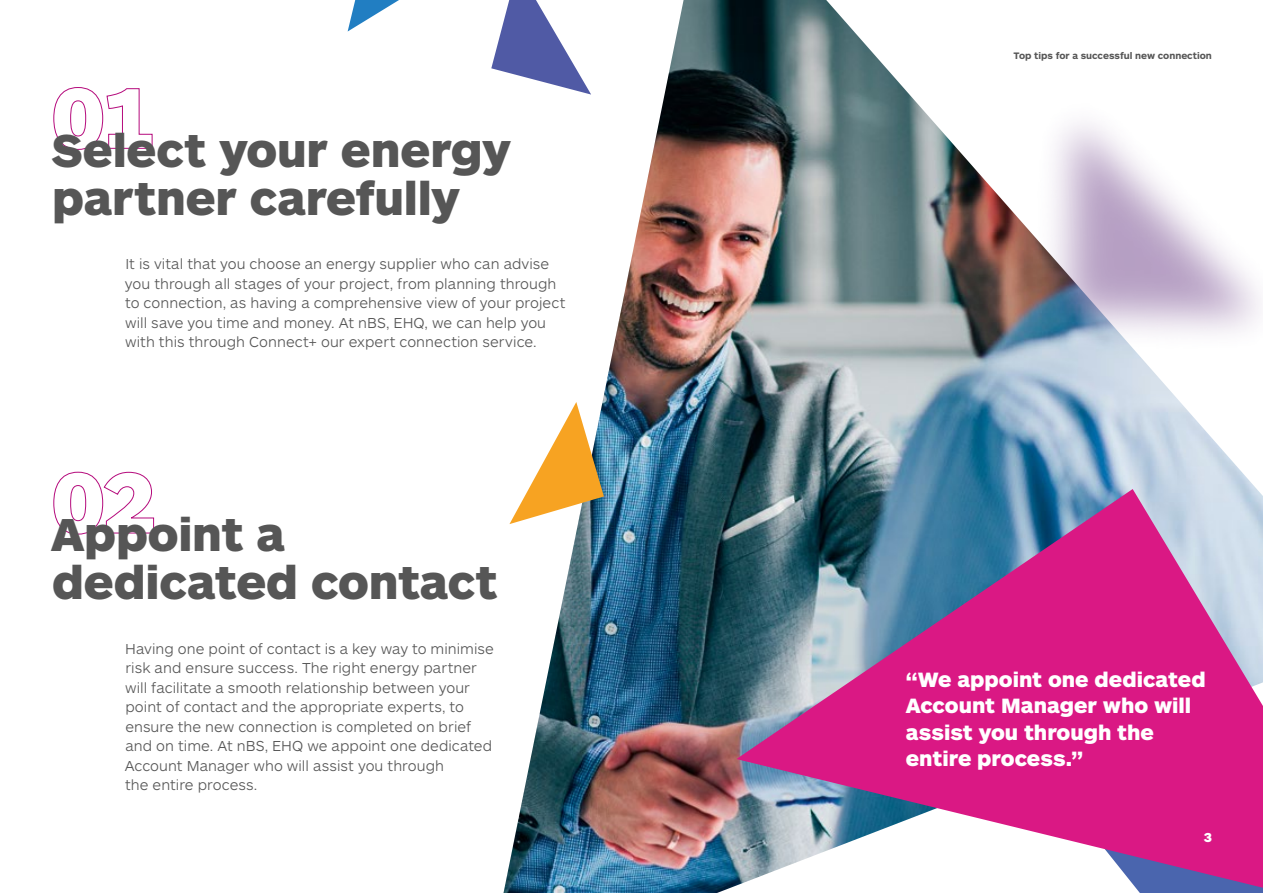
<style>
.page{position:relative;width:1263px;height:893px;background:#fff}
.page>*{position:absolute;margin:0;border:0;box-sizing:border-box;transform-origin:0 0}
.t1{font:900 48px/48px "ARS Maquette Pro";letter-spacing:-.005em;color:#565656}
.t2{font:900 21.6px/26.5px "ARS Maquette Pro";color:#fff}
.t3{font:300 15px/19.5px "ARS Maquette Pro";letter-spacing:.005em;color:#565656}
.t4{font:900 13.5px "ARS Maquette Pro";color:#fff}
.t5{font:700 9.75px "ARS Maquette Pro";color:#565656}
</style>
<div class="page">
<svg style="left:491px;top:24px;width:12px;height:48px"></svg>
<svg style="left:348px;top:0;width:51px;height:32px"></svg>
<img style="left:503px;top:0;width:760px;height:893px">
<svg style="left:509px;top:402px;width:95px;height:122px"></svg>
<img style="left:962px;top:37px;width:301px;height:328px">
<svg style="left:53px;top:87px;width:100px;height:63px"></svg>
<svg style="left:53px;top:471px;width:101px;height:64px"></svg>
<svg style="left:736px;top:489px;width:527px;height:399px;background:#b35d9d"></svg>
<h1 class="t1" style="left:52px;top:124px;width:461px">Select your energy partner carefully</h1>
<p class="t3" style="left:125px;top:254px;width:442px">It is vital that you choose an energy supplier who can advise you through all stages of your project, from planning through to connection, as having a comprehensive view of your project will save you time and money. At nBS, EHQ, we can help you with this through Connect+ our expert connection service.</p>
<h1 class="t1" style="left:51px;top:508px;width:448px">Appoint a dedicated contact</h1>
<p class="t3" style="left:125px;top:638px;width:371px">Having one point of contact is a key way to minimise risk and ensure success. The right energy partner will facilitate a smooth relationship between your point of contact and the appropriate experts, to ensure the new connection is completed on brief and on time. At nBS, EHQ we appoint one dedicated Account Manager who will assist you through<br>the entire process.</p>
<p class="t5" style="left:1013px;top:49px;width:200px">Top tips for a successful new connection</p>
<h2 class="t2" style="left:906px;top:665px;width:301px">“We appoint one dedicated<br>Account Manager who will assist you through the entire process.”</h2>
<p class="t4" style="left:1204px;top:828px;width:10px">3</p>
</div>
